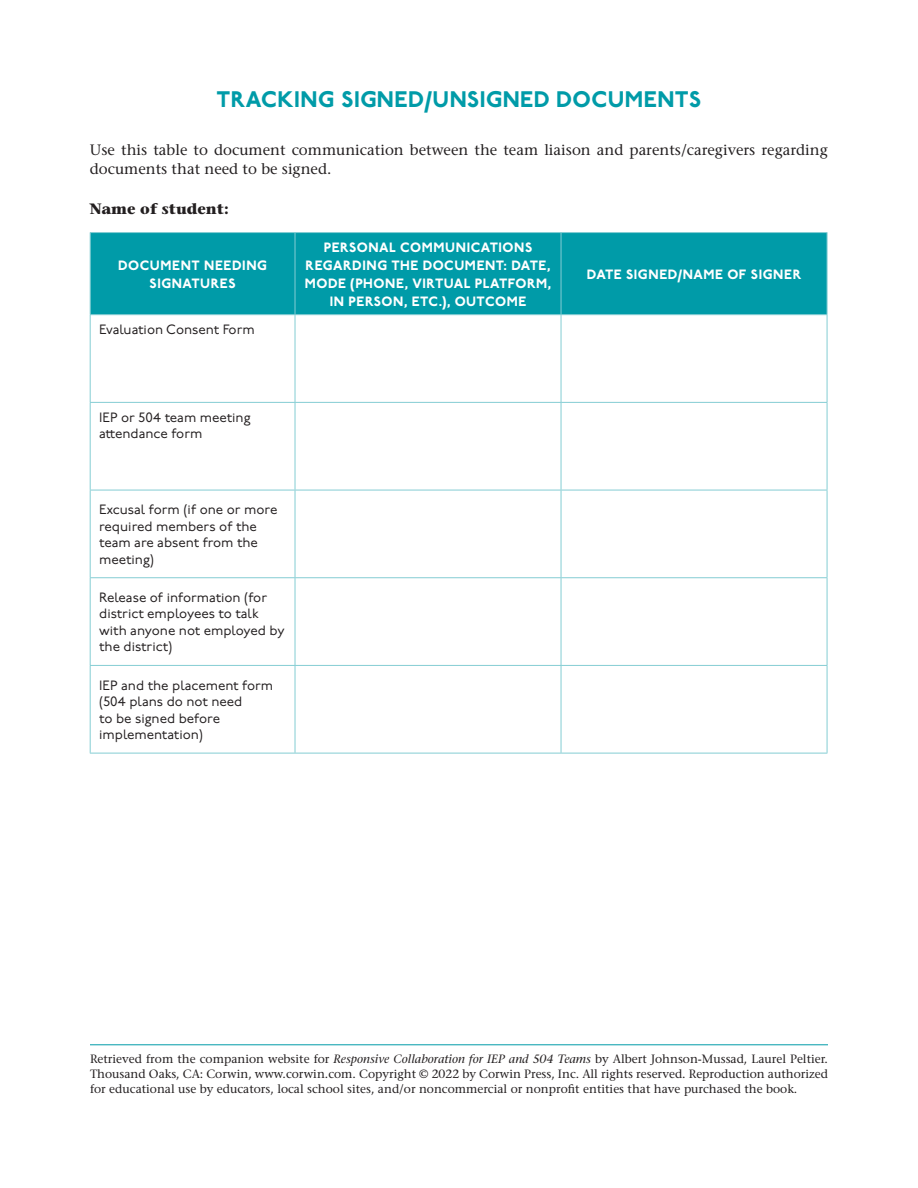
<style>
.page{position:relative;width:918px;height:1188px;background:#fff}
.page>*{position:absolute;margin:0;border:0;box-sizing:border-box;transform-origin:0 0}
.t1{font:800 22.5px "P22 Underground CY";letter-spacing:.02em;color:#009ba8}
.TEXT{font:500 15px/19.5px "Stone Serif Std";color:#231f20}
.t2{font:700 15px "Stone Serif Std";color:#231f20}
.TT{font:13.5px/16.5px "P22 Underground CY";color:#231f20}
.TCH{font:800 13.5px/18px "P22 Underground CY";letter-spacing:.04em;color:#fff;text-align:center}
.SN{font:500 12px/15px "Stone Serif Std";color:#231f20;text-align:justify}
.s1{font-style:italic}
</style>
<div class="page">
<div style="left:91px;top:233px;width:736px;height:81px;background:#009ba8"></div>
<hr style="left:90px;top:232px;width:205px;height:1px;background:#84cdd3">
<hr style="left:90px;top:233px;width:1px;height:81px;background:#84cdd3">
<hr style="left:295px;top:232px;width:266px;height:1px;background:#84cdd3">
<hr style="left:295px;top:233px;width:1px;height:81px;background:#84cdd3">
<hr style="left:561px;top:232px;width:266px;height:1px;background:#84cdd3">
<hr style="left:561px;top:233px;width:1px;height:81px;background:#84cdd3">
<hr style="left:827px;top:233px;width:1px;height:81px;background:#84cdd3">
<hr style="left:90px;top:314px;width:205px;height:1px;background:#84cdd3">
<hr style="left:90px;top:315px;width:1px;height:87px;background:#84cdd3">
<hr style="left:295px;top:314px;width:266px;height:1px;background:#84cdd3">
<hr style="left:295px;top:315px;width:1px;height:87px;background:#84cdd3">
<hr style="left:561px;top:314px;width:266px;height:1px;background:#84cdd3">
<hr style="left:561px;top:315px;width:1px;height:87px;background:#84cdd3">
<hr style="left:827px;top:315px;width:1px;height:87px;background:#84cdd3">
<hr style="left:90px;top:402px;width:205px;height:1px;background:#84cdd3">
<hr style="left:90px;top:403px;width:1px;height:87px;background:#84cdd3">
<hr style="left:295px;top:402px;width:266px;height:1px;background:#84cdd3">
<hr style="left:295px;top:403px;width:1px;height:87px;background:#84cdd3">
<hr style="left:561px;top:402px;width:266px;height:1px;background:#84cdd3">
<hr style="left:561px;top:403px;width:1px;height:87px;background:#84cdd3">
<hr style="left:827px;top:403px;width:1px;height:87px;background:#84cdd3">
<hr style="left:90px;top:490px;width:205px;height:1px;background:#84cdd3">
<hr style="left:90px;top:490px;width:1px;height:87px;background:#84cdd3">
<hr style="left:295px;top:490px;width:266px;height:1px;background:#84cdd3">
<hr style="left:295px;top:490px;width:1px;height:87px;background:#84cdd3">
<hr style="left:561px;top:490px;width:266px;height:1px;background:#84cdd3">
<hr style="left:561px;top:490px;width:1px;height:87px;background:#84cdd3">
<hr style="left:827px;top:490px;width:1px;height:87px;background:#84cdd3">
<hr style="left:90px;top:577px;width:205px;height:1px;background:#84cdd3">
<hr style="left:90px;top:578px;width:1px;height:87px;background:#84cdd3">
<hr style="left:295px;top:577px;width:266px;height:1px;background:#84cdd3">
<hr style="left:295px;top:578px;width:1px;height:87px;background:#84cdd3">
<hr style="left:561px;top:577px;width:266px;height:1px;background:#84cdd3">
<hr style="left:561px;top:578px;width:1px;height:87px;background:#84cdd3">
<hr style="left:827px;top:578px;width:1px;height:87px;background:#84cdd3">
<hr style="left:90px;top:665px;width:205px;height:1px;background:#84cdd3">
<hr style="left:90px;top:666px;width:1px;height:87px;background:#84cdd3">
<hr style="left:295px;top:665px;width:266px;height:1px;background:#84cdd3">
<hr style="left:295px;top:666px;width:1px;height:87px;background:#84cdd3">
<hr style="left:561px;top:665px;width:266px;height:1px;background:#84cdd3">
<hr style="left:561px;top:666px;width:1px;height:87px;background:#84cdd3">
<hr style="left:827px;top:666px;width:1px;height:87px;background:#84cdd3">
<hr style="left:90px;top:753px;width:205px;height:1px;background:#84cdd3">
<hr style="left:295px;top:753px;width:266px;height:1px;background:#84cdd3">
<hr style="left:561px;top:753px;width:266px;height:1px;background:#84cdd3">
<hr style="left:90px;top:1044px;width:738px;height:1px;background:#009ba8">
<h1 class="t1" style="left:217px;top:86px;width:486px">TRACKING SIGNED/UNSIGNED DOCUMENTS</h1>
<p class="TEXT" style="left:90px;top:140px;width:739px">Use this table to document communication between the team liaison and parents/caregivers regarding documents that need to be signed.</p>
<p class="t2" style="left:90px;top:199px;width:141px">Name of student:</p>
<p class="TCH" style="left:118px;top:256px;width:150px">DOCUMENT NEEDING<br>SIGNATURES</p>
<p class="TT" style="left:99px;top:322px;width:157px">Evaluation Consent Form</p>
<p class="TCH" style="left:305px;top:238px;width:248px">PERSONAL COMMUNICATIONS<br>REGARDING THE DOCUMENT: DATE,<br>MODE (PHONE, VIRTUAL PLATFORM,<br>IN PERSON, ETC.), OUTCOME</p>
<p class="TT" style="left:99px;top:409px;width:153px">IEP or 504 team meeting attendance form</p>
<p class="TT" style="left:99px;top:502px;width:180px">Excusal form (if one or more required members of the team are absent from the meeting)</p>
<p class="TT" style="left:99px;top:590px;width:187px">Release of information (for district employees to talk with anyone not employed by the district)</p>
<p class="TT" style="left:99px;top:677px;width:176px">IEP and the placement form (504 plans do not need<br>to be signed before implementation)</p>
<p class="TCH" style="left:587px;top:265px;width:216px">DATE SIGNED/NAME OF SIGNER</p>
<p class="SN" style="left:90px;top:1052px;width:740px">Retrieved from the companion website for <span class="s1">Responsive Collaboration for IEP and 504 Teams</span> by Albert Johnson-Mussad, Laurel Peltier.<br>Thousand Oaks, CA: Corwin, www.corwin.com. Copyright © 2022 by Corwin Press, Inc. All rights reserved. Reproduction authorized for educational use by educators, local school sites, and/or noncommercial or nonprofit entities that have purchased the book.</p>
</div>
